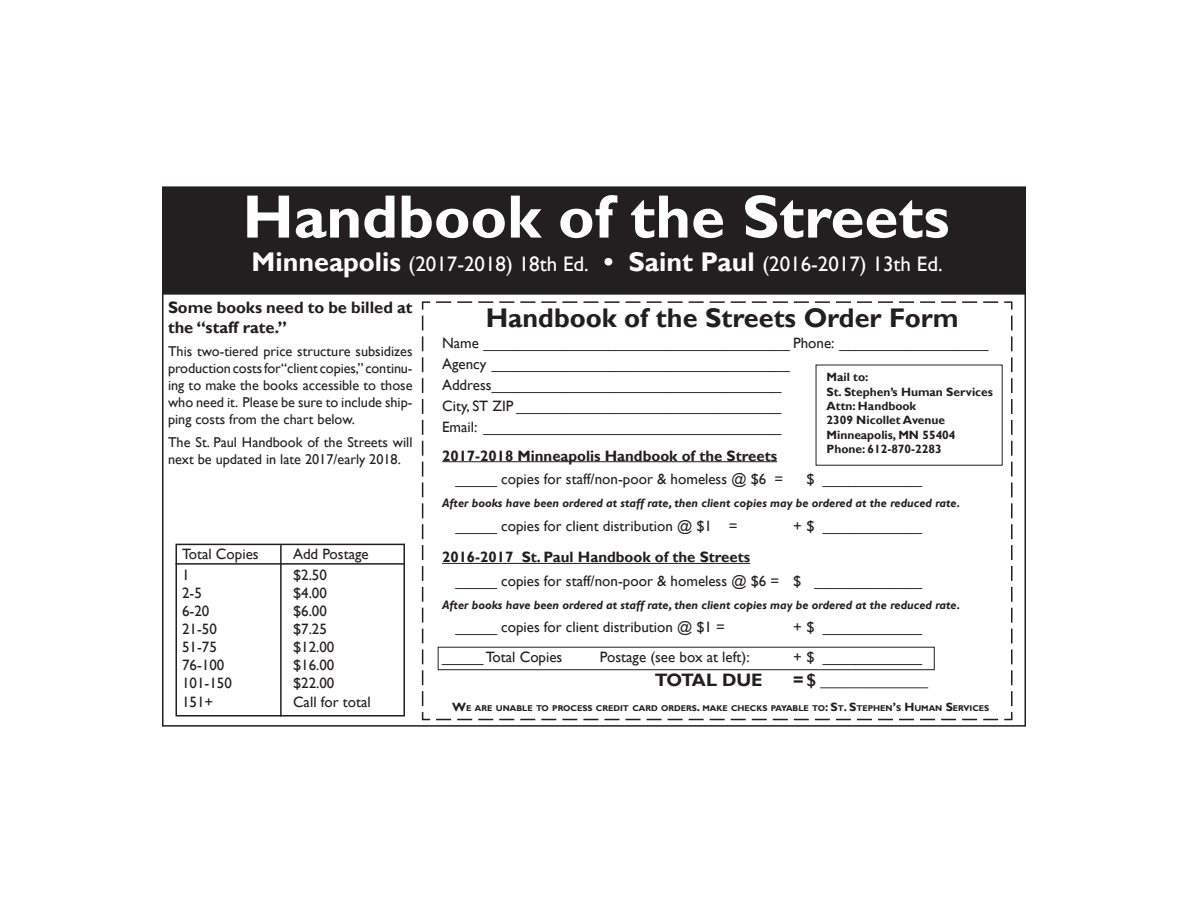
<style>
.page{position:relative;width:1188px;height:918px;background:#fff}
.page>*{position:absolute;margin:0;border:0;box-sizing:border-box;transform-origin:0 0}
.t1{font:700 61.5px "Gill Sans";color:#fff}
.t2{font:700 27px "Gill Sans";color:#231f20}
.t3{font:21px "Gill Sans";color:#fff}
.t4{font:700 18px "Gill Sans";letter-spacing:-.03em;color:#231f20}
.t5{font:700 16.5px/19.8px "Gill Sans";color:#231f20}
.t6{font:15px "Gill Sans";color:#231f20}
.t7{font:700 15px "Gill Sans";color:#231f20}
.t8{font:14.25px/17.1px "Gill Sans";color:#231f20;text-align:justify}
.t9{font:italic 700 12px "Gill Sans";color:#231f20}
.t10{font:700 12px/14.4px "Gill Sans";color:#231f20}
.t11{font:700 8.4px "Gill Sans";color:#231f20}
.s1{font-weight:700;font-size:27px}
.s2{font-size:12px}
</style>
<div class="page">
<div style="left:176px;top:544px;width:229px;height:173px;border:2px solid #231f20"></div>
<hr style="left:176px;top:563px;width:229px;height:2px;background:#231f20">
<hr style="left:280px;top:545px;width:2px;height:172px;background:#231f20">
<svg style="left:421px;top:301px;width:592px;height:420px"></svg>
<hr style="left:442px;top:461px;width:335px;height:1px;background:#231f20">
<hr style="left:442px;top:563px;width:308px;height:1px;background:#231f20">
<div style="left:438px;top:647px;width:497px;height:23px;border:1px solid #231f20"></div>
<div style="left:163px;top:187px;width:862px;height:107px;background:#231f20"></div>
<div style="left:162px;top:187px;width:864px;height:108px;border:2px solid #231f20"></div>
<p class="t1" style="left:243px;top:180px;width:709px">Handbook of the Streets</p>
<p class="t3" style="left:251px;top:251px;width:693px"><span class="s1">Minneapolis</span> (2017-2018) 18th Ed. <span class="s1">• Saint Paul</span> (2016-2017) 13th Ed.</p>
<p class="t5" style="left:168px;top:298px;width:246px">Some books need to be billed at the “staff rate.”</p>
<p class="t8" style="left:168px;top:343px;width:246px">This two-tiered price structure subsidizes production costs for “client copies,” continu&shy;ing to make the books accessible to those who need it. Please be sure to include ship&shy;ping costs from the chart below.</p>
<p class="t8" style="left:168px;top:434px;width:246px">The St. Paul Handbook of the Streets will next be updated in late 2017/early 2018.</p>
<p class="t2" style="left:486px;top:301px;width:474px">Handbook of the Streets Order Form</p>
<p class="t6" style="left:442px;top:334px;width:548px">Name _____________________________________ Phone: __________________</p>
<p class="t6" style="left:442px;top:355px;width:349px">Agency ____________________________________</p>
<p class="t6" style="left:442px;top:376px;width:341px">Address___________________________________</p>
<p class="t6" style="left:442px;top:397px;width:341px">City, ST ZIP ________________________________</p>
<p class="t6" style="left:442px;top:418px;width:341px">Email: ____________________________________</p>
<p class="t7" style="left:442px;top:447px;width:337px">2017-2018 Minneapolis Handbook of the Streets</p>
<p class="t6" style="left:456px;top:470px;width:329px">_____ copies for staff/non-poor &amp; homeless @ $6 =</p>
<p class="t6" style="left:807px;top:470px;width:117px">$ ____________</p>
<p class="t9" style="left:442px;top:496px;width:520px">After books have been ordered at staff rate, then client copies may be ordered at the reduced rate.</p>
<p class="t6" style="left:456px;top:517px;width:283px">_____ copies for client distribution @ $1 =</p>
<p class="t6" style="left:793px;top:517px;width:131px">+ $ ____________</p>
<p class="t7" style="left:442px;top:548px;width:310px">2016-2017 St. Paul Handbook of the Streets</p>
<p class="t6" style="left:456px;top:572px;width:468px">_____ copies for staff/non-poor &amp; homeless @ $6 = $ _____________</p>
<p class="t9" style="left:442px;top:598px;width:520px">After books have been ordered at staff rate, then client copies may be ordered at the reduced rate.</p>
<p class="t6" style="left:456px;top:619px;width:271px">_____ copies for client distribution @ $1 =</p>
<p class="t6" style="left:793px;top:619px;width:131px">+ $ ____________</p>
<p class="t6" style="left:442px;top:648px;width:122px">_____ Total Copies</p>
<p class="t6" style="left:600px;top:648px;width:151px">Postage (see box at left):</p>
<p class="t6" style="left:793px;top:648px;width:131px">+ $ ____________</p>
<p class="t4" style="left:655px;top:669px;width:109px">TOTAL DUE</p>
<p class="t4" style="left:793px;top:669px;width:136px">= $ ____________</p>
<p class="t10" style="left:826px;top:370px;width:168px">Mail to:<br>St. Stephen’s Human Services</p>
<p class="t10" style="left:826px;top:399px;width:91px">Attn: Handbook</p>
<p class="t10" style="left:826px;top:413px;width:120px">2309 Nicollet Avenue</p>
<p class="t10" style="left:826px;top:428px;width:131px">Minneapolis, MN 55404</p>
<p class="t10" style="left:826px;top:442px;width:117px">Phone: 612-870-2283</p>
<p class="t6" style="left:182px;top:545px;width:78px">Total Copies</p>
<p class="t6" style="left:293px;top:545px;width:77px">Add Postage</p>
<p class="t6" style="left:182px;top:566px;width:9px">1</p>
<p class="t6" style="left:293px;top:566px;width:35px">$2.50</p>
<p class="t6" style="left:182px;top:584px;width:21px">2-5</p>
<p class="t6" style="left:293px;top:584px;width:35px">$4.00</p>
<p class="t6" style="left:182px;top:602px;width:29px">6-20</p>
<p class="t6" style="left:293px;top:602px;width:35px">$6.00</p>
<p class="t6" style="left:182px;top:620px;width:36px">21-50</p>
<p class="t6" style="left:293px;top:620px;width:35px">$7.25</p>
<p class="t6" style="left:182px;top:638px;width:36px">51-75</p>
<p class="t6" style="left:293px;top:638px;width:43px">$12.00</p>
<p class="t6" style="left:182px;top:656px;width:44px">76-100</p>
<p class="t6" style="left:293px;top:656px;width:43px">$16.00</p>
<p class="t6" style="left:182px;top:674px;width:51px">101-150</p>
<p class="t6" style="left:293px;top:674px;width:43px">$22.00</p>
<p class="t6" style="left:182px;top:693px;width:33px">151+</p>
<p class="t6" style="left:293px;top:693px;width:79px">Call for total</p>
<p class="t11" style="left:452px;top:703px;width:539px"><span class="s2">W</span>E ARE UNABLE TO PROCESS CREDIT CARD ORDERS<span class="s2">.</span> MAKE CHECKS PAYABLE TO<span class="s2">: S</span>T<span class="s2">. S</span>TEPHEN<span class="s2">’</span>S <span class="s2">H</span> UMAN <span class="s2">S</span>ERVICES</p>
</div>
